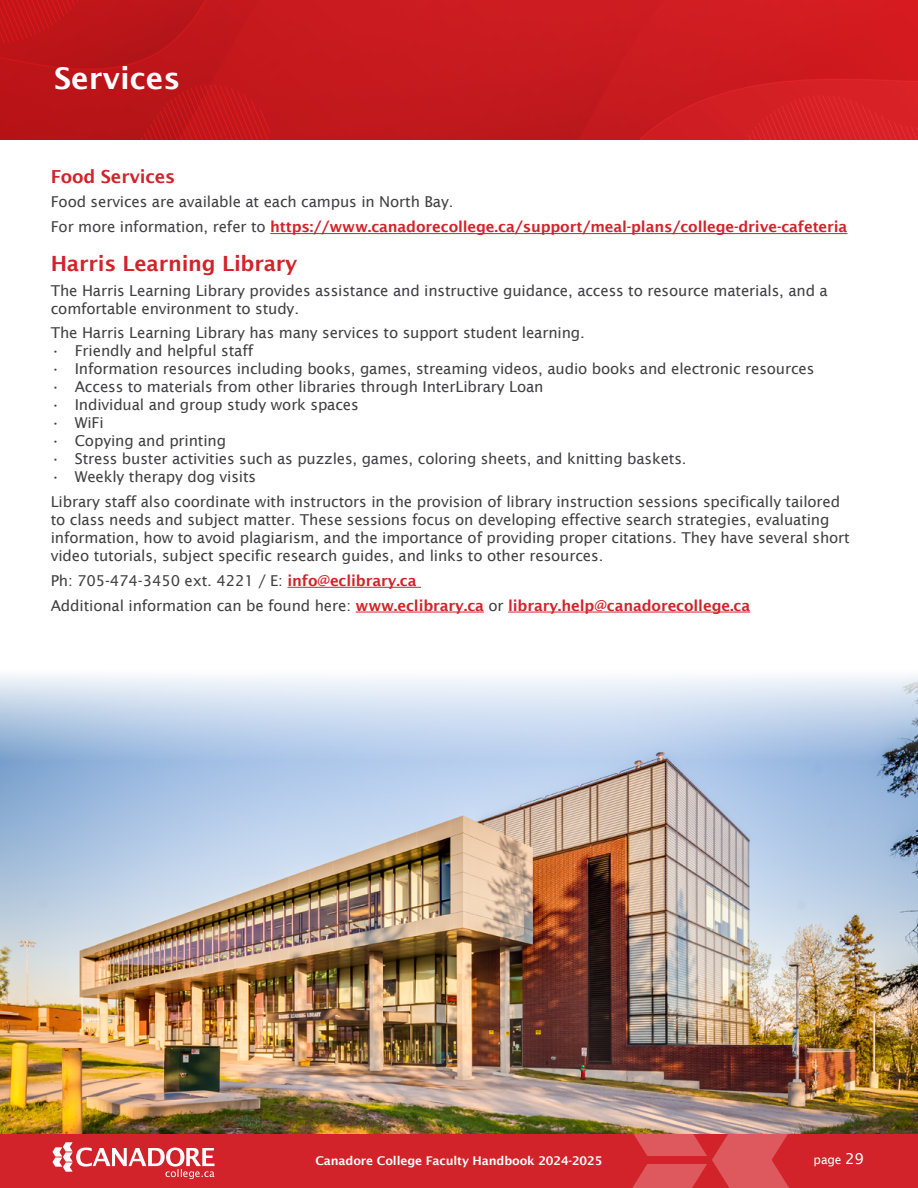
<style>
.page{position:relative;width:918px;height:1188px;background:#fff}
.page>*{position:absolute;margin:0;border:0;box-sizing:border-box;transform-origin:0 0}
.t1{font:600 30px "Lucida Sans";color:#fff}
.t2{font:600 21px "Lucida Sans";letter-spacing:-.01em;color:#d2232a}
.t3{font:600 18px "Lucida Sans";letter-spacing:-.01em;color:#d2232a}
.t4{font:15px/24.8px "Lucida Sans";letter-spacing:-.01em;color:#414042}
.t5{font:600 12px "Lucida Sans";letter-spacing:-.01em;color:#fff}
.t6{font:12px "Lucida Sans";color:#fff}
.s1{font-weight:600;color:#d2232a}
.s2{font-size:15px}
</style>
<div class="page">
<svg style="left:0;top:0;width:918px;height:140px;background:#c6191e"></svg>
<div style="left:0;top:1134px;width:918px;height:54px;background:#d2232a"></div>
<svg style="left:53px;top:1142px;width:162px;height:37px"></svg>
<svg style="left:632px;top:1134px;width:157px;height:54px"></svg>
<img style="left:1px;top:675px;width:917px;height:459px">
<hr style="left:270px;top:233px;width:578px;height:1px;background:#d2232a">
<hr style="left:288px;top:587px;width:133px;height:1px;background:#d2232a">
<hr style="left:356px;top:612px;width:128px;height:1px;background:#d2232a">
<hr style="left:508px;top:612px;width:242px;height:1px;background:#d2232a">
<h1 class="t1" style="left:54px;top:61px;width:128px">Services</h1>
<p class="t3" style="left:51px;top:166px;width:126px">Food Services</p>
<p class="t4" style="left:51px;top:190px;width:798px">Food services are available at each campus in North Bay.<br>For more information, refer to <span class="s1">https://www.canadorecollege.ca/support/meal-plans/college-drive-cafeteria</span></p>
<h2 class="t2" style="left:51px;top:251px;width:248px">Harris Learning Library</h2>
<p class="t4" style="left:51px;top:281px;width:779px;line-height:18px">The Harris Learning Library provides assistance and instructive guidance, access to resource materials, and a comfortable environment to study.</p>
<p class="t4" style="left:51px;top:321px;width:536px">The Harris Learning Library has many services to support student learning.</p>
<p class="t4" style="left:51px;top:339px;width:204px">• Friendly and helpful staff</p>
<p class="t4" style="left:51px;top:357px;width:765px">• Information resources including books, games, streaming videos, audio books and electronic resources</p>
<p class="t4" style="left:51px;top:375px;width:494px">• Access to materials from other libraries through InterLibrary Loan</p>
<p class="t4" style="left:51px;top:393px;width:310px">• Individual and group study work spaces</p>
<p class="t4" style="left:51px;top:411px;width:55px">• WiFi</p>
<p class="t4" style="left:51px;top:429px;width:177px">• Copying and printing</p>
<p class="t4" style="left:51px;top:447px;width:637px">• Stress buster activities such as puzzles, games, coloring sheets, and knitting baskets.</p>
<p class="t4" style="left:51px;top:465px;width:791px">• Weekly therapy dog visits<br>Library staff also coordinate with instructors in the provision of library instruction sessions specifically tailored</p>
<p class="t4" style="left:51px;top:511px;width:801px;line-height:18px">to class needs and subject matter. These sessions focus on developing effective search strategies, evaluating information, how to avoid plagiarism, and the importance of providing proper citations. They have several short video tutorials, subject specific research guides, and links to other resources.</p>
<p class="t4" style="left:51px;top:568px;width:701px">Ph: 705-474-3450 ext. 4221 / E: <span class="s1">info@eclibrary.ca<br></span>Additional information can be found here: <span class="s1">www.eclibrary.ca</span> or <span class="s1">library.help@canadorecollege.ca</span></p>
<p class="t5" style="left:561px;top:1153px;width:9px">3</p>
<p class="t5" style="left:595px;top:1153px;width:9px">4</p>
<p class="t6" style="left:814px;top:1153px;width:52px">page <span class="s2">29</span></p>
<p class="t5" style="left:316px;top:1153px;width:288px">Canadore College Faculty Handbook 2024-2025</p>
</div>
